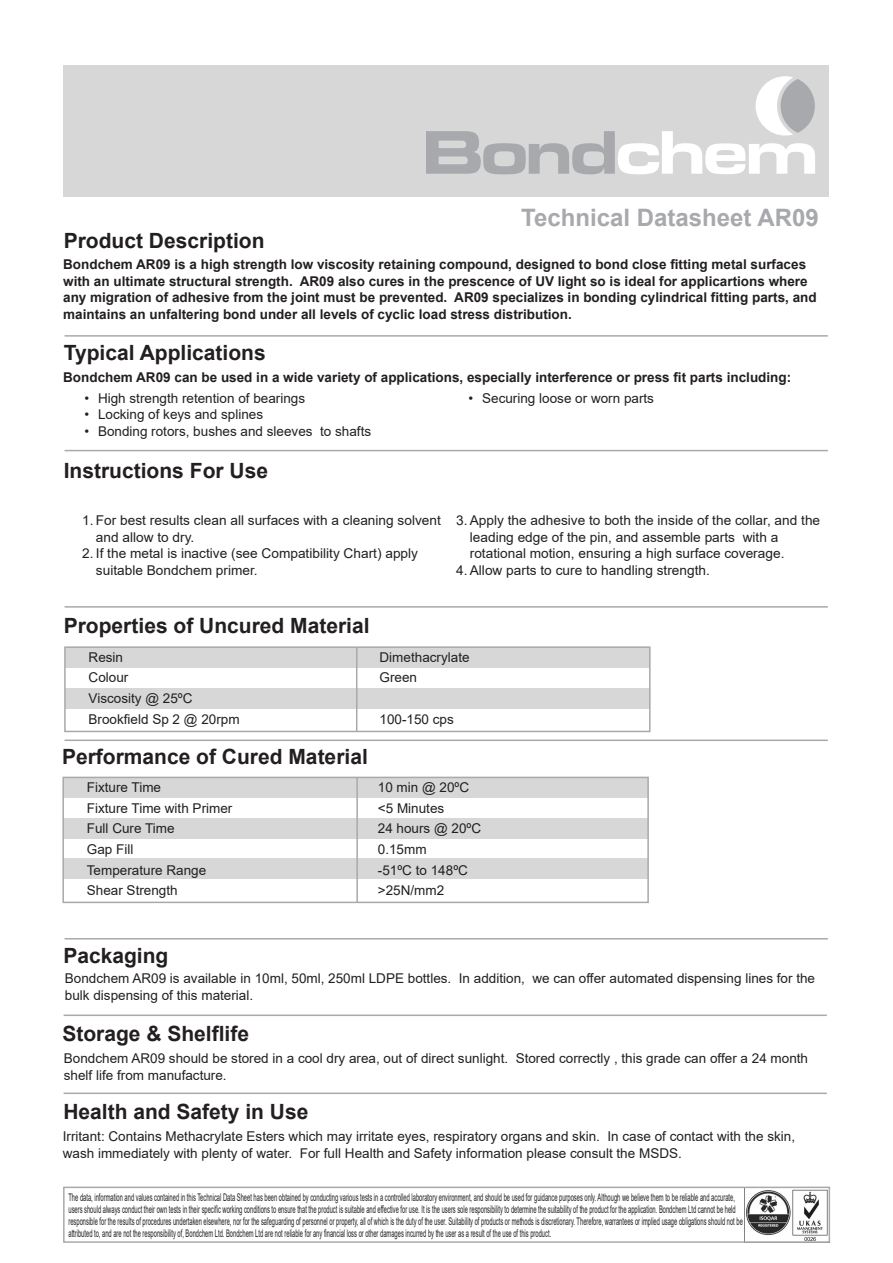
<style>
.page{position:relative;width:893px;height:1263px;background:#fff}
.page>*{position:absolute;margin:0;border:0;box-sizing:border-box;transform-origin:0 0}
.t1{font:700 24px "Arial";color:#a8a9ad}
.t2{font:700 21px "Arial";color:#231f20}
.t3{font:13.5px/20.7px "Arial";color:#231f20}
.t4{font:700 13.5px/16.5px "Arial";color:#231f20}
.t5{font:10.5px/12px "Arial";color:#231f20;scale:.55 1}
</style>
<div class="page">
<div style="left:63px;top:858px;width:585px;height:20px;background:#d7d7d7"></div>
<div style="left:65px;top:647px;width:585px;height:21px;background:#d7d7d7"></div>
<div style="left:65px;top:689px;width:585px;height:20px;background:#d7d7d7"></div>
<hr style="left:65px;top:335px;width:763px;height:2px;background:#a8a9ad">
<hr style="left:65px;top:450px;width:763px;height:1px;background:#a8a9ad">
<div style="left:64px;top:646px;width:587px;height:86px;border:2px solid #a8a9ad"></div>
<hr style="left:356px;top:647px;width:1px;height:84px;background:#a8a9ad">
<hr style="left:65px;top:606px;width:763px;height:2px;background:#a8a9ad">
<img style="left:746px;top:1189px;width:81px;height:51px">
<div style="left:63px;top:1186px;width:767px;height:57px;border:2px solid #a8a9ad"></div>
<div style="left:63px;top:777px;width:585px;height:21px;background:#d7d7d7"></div>
<div style="left:63px;top:819px;width:585px;height:20px;background:#d7d7d7"></div>
<div style="left:62px;top:777px;width:587px;height:126px;border:2px solid #a8a9ad"></div>
<hr style="left:64px;top:1092px;width:763px;height:2px;background:#a8a9ad">
<hr style="left:64px;top:1014px;width:763px;height:2px;background:#a8a9ad">
<hr style="left:65px;top:739px;width:763px;height:2px;background:#a8a9ad">
<hr style="left:65px;top:938px;width:763px;height:1px;background:#a8a9ad">
<hr style="left:356px;top:777px;width:2px;height:125px;background:#a8a9ad">
<div style="left:64px;top:65px;width:765px;height:132px;background:#d7d7d7"></div>
<svg style="left:426px;top:76px;width:389px;height:98px"></svg>
<h2 class="t2" style="left:64px;top:226px;width:202px">Product Description</h2>
<h1 class="t1" style="left:521px;top:201px;width:299px">Technical Datasheet AR09</h1>
<p class="t4" style="left:63px;top:256px;width:755px">Bondchem AR09 is a high strength low viscosity retaining compound, designed to bond close fitting metal surfaces with an ultimate structural strength. AR09 also cures in the prescence of UV light so is ideal for applicartions where any migration of adhesive from the joint must be prevented. AR09 specializes in bonding cylindrical fitting parts, and maintains an unfaltering bond under all levels of cyclic load stress distribution.</p>
<h2 class="t2" style="left:64px;top:338px;width:203px">Typical Applications</h2>
<p class="t3" style="left:84px;top:388px;width:222px">• High strength retention of bearings</p>
<p class="t3" style="left:84px;top:404px;width:180px">• Locking of keys and splines</p>
<p class="t3" style="left:84px;top:421px;width:288px">• Bonding rotors, bushes and sleeves to shafts</p>
<h2 class="t2" style="left:64px;top:455px;width:206px">Instructions For Use</h2>
<p class="t4" style="left:63px;top:369px;width:729px">Bondchem AR09 can be used in a wide variety of applications, especially interference or press fit parts including:</p>
<p class="t3" style="left:469px;top:388px;width:187px">• Securing loose or worn parts</p>
<p class="t3" style="left:96px;top:512px;width:347px;line-height:16.5px;text-indent:-14px">1. For best results clean all surfaces with a cleaning solvent and allow to dry.</p>
<p class="t3" style="left:96px;top:545px;width:324px;line-height:16.5px;text-indent:-14px">2. If the metal is inactive (see Compatibility Chart) apply suitable Bondchem primer.</p>
<p class="t3" style="left:470px;top:512px;width:352px;line-height:16.5px;text-indent:-14px">3. Apply the adhesive to both the inside of the collar, and the leading edge of the pin, and assemble parts with a rotational motion, ensuring a high surface coverage.</p>
<p class="t3" style="left:456px;top:559px;width:255px">4. Allow parts to cure to handling strength.</p>
<h2 class="t2" style="left:64px;top:611px;width:307px">Properties of Uncured Material</h2>
<p class="t3" style="left:89px;top:647px;width:153px">Resin<br>Colour<br>Viscosity @ 25ºC<br>Brookfield Sp 2 @ 20rpm</p>
<p class="t3" style="left:380px;top:647px;width:92px">Dimethacrylate<br>Green</p>
<p class="t3" style="left:380px;top:708px;width:76px">100-150 cps</p>
<h2 class="t2" style="left:62px;top:742px;width:307px">Performance of Cured Material</h2>
<p class="t3" style="left:87px;top:777px;width:147px">Fixture Time<br>Fixture Time with Primer<br>Full Cure Time<br>Gap Fill<br>Temperature Range<br>Shear Strength</p>
<p class="t3" style="left:378px;top:777px;width:105px">10 min @ 20ºC &lt;5 Minutes<br>24 hours @ 20ºC<br>0.15mm<br>-51ºC to 148ºC &gt;25N/mm2</p>
<h2 class="t2" style="left:63px;top:941px;width:107px">Packaging</h2>
<p class="t3" style="left:65px;top:970px;width:752px;line-height:16.5px">Bondchem AR09 is available in 10ml, 50ml, 250ml LDPE bottles. In addition, we can offer automated dispensing lines for the bulk dispensing of this material.</p>
<h2 class="t2" style="left:62px;top:1019px;width:188px">Storage &amp; Shelflife</h2>
<p class="t3" style="left:64px;top:1050px;width:746px;line-height:16.5px">Bondchem AR09 should be stored in a cool dry area, out of direct sunlight. Stored correctly , this grade can offer a 24 month shelf life from manufacture.</p>
<h2 class="t2" style="left:63px;top:1097px;width:247px">Health and Safety in Use</h2>
<p class="t3" style="left:63px;top:1128px;width:734px;line-height:16.5px">Irritant: Contains Methacrylate Esters which may irritate eyes, respiratory organs and skin. In case of contact with the skin, wash immediately with plenty of water. For full Health and Safety information please consult the MSDS.</p>
<p class="t5" style="left:68px;top:1191px;width:1228px">The data, information and values contained in this Technical Data Sheet has been obtained by conducting various tests in a controlled laboratory environment, and should be used for guidance purposes only. Although we believe them to be reliable and accurate, users should always conduct their own tests in their specific working conditions to ensure that the product is suitable and effective for use. It is the users sole responsibility to determine the suitability of the product for the application. Bondchem Ltd cannot be held responsible for the results of procedures undertaken elsewhere, nor for the safeguarding of personnel or property, all of which is the duty of the user. Suitability of products or methods is discretionary. Therefore, warrantees or implied usage obligations should not be attributed to, and are not the responsibility of, Bondchem Ltd. Bondchem Ltd are not reliable for any financial loss or other damages incurred by the user as a result of the use of this product.</p>
</div>
